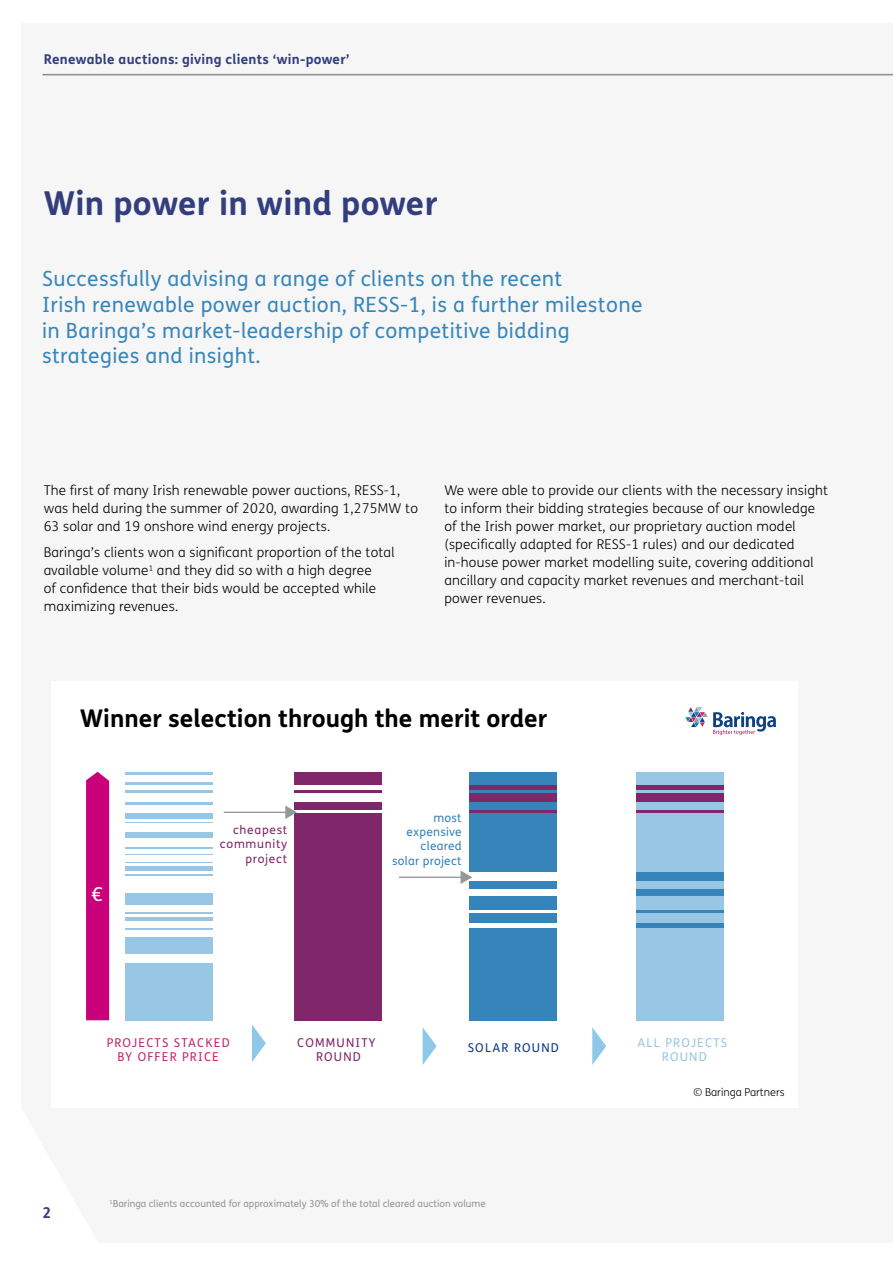
<style>
.page{position:relative;width:893px;height:1263px;background:#fff}
.page>*{position:absolute;margin:0;border:0;box-sizing:border-box;transform-origin:0 0}
.t1{font:700 33px "FS Me";letter-spacing:.01em;color:#323e7d}
.t2{font:700 24.45px "FS Me";color:#000}
.t3{font:21px/25.8px "FS Me";letter-spacing:.02em;color:#3887ba}
.t4{font:19.2px "FS Me";color:#fff}
.t5{font:700 15px "FS Me";color:#323e7d}
.t6{font:300 13.5px/18px "FS Me";letter-spacing:.015em;color:#000}
.t7{font:700 13.5px "FS Me";letter-spacing:.02em;color:#323e7d}
.t8{font:12.15px/14.7px "FS Me";letter-spacing:.1em;color:#bf2a6d;text-align:center}
.t9{font:12.15px/14.7px "FS Me";letter-spacing:.1em;color:#98c6e5;text-align:center}
.t10{font:12.15px/14.7px "FS Me";letter-spacing:.1em;color:#7f276a;text-align:center}
.t11{font:12.15px "FS Me";letter-spacing:.1em;color:#0c3789}
.t12{font:12px/14.2px "FS Me";letter-spacing:.02em;color:#3684b9;text-align:right}
.t13{font:12px/14.2px "FS Me";letter-spacing:.06em;color:#7f276a;text-align:right}
.t14{font:300 10.8px "FS Me";color:#000}
.t15{font:9.75px "FS Me";color:#949392}
</style>
<div class="page">
<div style="left:21px;top:23px;width:872px;height:1220px;background:#f7f6f6"></div>
<svg style="left:42px;top:73px;width:851px;height:3px"></svg>
<div style="left:51px;top:681px;width:746px;height:427px;background:#fff"></div>
<div style="left:125px;top:772px;width:88px;height:248px;background:#98c6e5"></div>
<div style="left:86px;top:772px;width:23px;height:248px;background:#c9007a"></div>
<div style="left:294px;top:772px;width:88px;height:248px;background:#7f276a"></div>
<div style="left:469px;top:772px;width:88px;height:248px;background:#3684b9"></div>
<div style="left:636px;top:772px;width:88px;height:248px;background:#98c6e5"></div>
<div style="left:636px;top:785px;width:88px;height:5px;background:#7f276a"></div>
<div style="left:294px;top:785px;width:88px;height:5px;background:#fff"></div>
<div style="left:469px;top:785px;width:88px;height:5px;background:#7d286a"></div>
<hr style="left:636px;top:810px;width:88px;height:3px;background:#7f276a">
<hr style="left:294px;top:810px;width:88px;height:3px;background:#fff">
<hr style="left:469px;top:810px;width:88px;height:3px;background:#7d286a">
<div style="left:636px;top:794px;width:88px;height:8px;background:#7f276a"></div>
<div style="left:294px;top:794px;width:88px;height:8px;background:#fff"></div>
<div style="left:469px;top:794px;width:88px;height:8px;background:#7d286a"></div>
<div style="left:636px;top:872px;width:88px;height:9px;background:#3684b9"></div>
<div style="left:469px;top:872px;width:88px;height:9px;background:#fff"></div>
<hr style="left:636px;top:923px;width:88px;height:4px;background:#3684b9">
<hr style="left:469px;top:923px;width:88px;height:4px;background:#fff">
<hr style="left:636px;top:910px;width:88px;height:2px;background:#3684b9">
<hr style="left:469px;top:910px;width:88px;height:2px;background:#fff">
<div style="left:636px;top:889px;width:88px;height:7px;background:#3684b9"></div>
<div style="left:125px;top:785px;width:88px;height:5px;background:#fff"></div>
<hr style="left:125px;top:805px;width:88px;height:4px;background:#fff">
<hr style="left:125px;top:849px;width:88px;height:4px;background:#fff">
<hr style="left:125px;top:810px;width:88px;height:3px;background:#fff">
<hr style="left:125px;top:819px;width:88px;height:3px;background:#fff">
<hr style="left:125px;top:863px;width:88px;height:2px;background:#fff">
<hr style="left:125px;top:871px;width:88px;height:2px;background:#fff">
<hr style="left:125px;top:914px;width:88px;height:3px;background:#fff">
<div style="left:125px;top:794px;width:88px;height:8px;background:#fff"></div>
<div style="left:125px;top:824px;width:88px;height:8px;background:#fff"></div>
<div style="left:125px;top:879px;width:88px;height:9px;background:#fff"></div>
<div style="left:125px;top:954px;width:88px;height:9px;background:#fff"></div>
<div style="left:125px;top:838px;width:88px;height:9px;background:#fff"></div>
<hr style="left:125px;top:889px;width:88px;height:4px;background:#fff">
<hr style="left:125px;top:876px;width:88px;height:2px;background:#fff">
<div style="left:125px;top:855px;width:88px;height:7px;background:#fff"></div>
<div style="left:125px;top:930px;width:88px;height:6px;background:#fff"></div>
<div style="left:125px;top:920px;width:88px;height:7px;background:#fff"></div>
<div style="left:125px;top:775px;width:88px;height:6px;background:#fff"></div>
<div style="left:125px;top:905px;width:88px;height:7px;background:#fff"></div>
<div style="left:469px;top:889px;width:88px;height:7px;background:#fff"></div>
<svg style="left:252px;top:1025px;width:14px;height:37px"></svg>
<svg style="left:423px;top:1028px;width:14px;height:37px"></svg>
<svg style="left:592px;top:1027px;width:14px;height:38px"></svg>
<hr style="left:399px;top:876px;width:63px;height:2px;background:#96999b">
<svg style="left:460px;top:870px;width:12px;height:14px"></svg>
<hr style="left:224px;top:812px;width:63px;height:1px;background:#96999b">
<svg style="left:285px;top:805px;width:12px;height:14px"></svg>
<svg style="left:685px;top:707px;width:91px;height:28px"></svg>
<p class="t7" style="left:44px;top:49px;width:307px">Renewable auctions: giving clients ‘win-power’</p>
<h1 class="t1" style="left:43px;top:177px;width:396px">Win power in wind power</h1>
<h3 class="t3" style="left:42px;top:265px;width:602px">Successfully advising a range of clients on the recent<br>Irish renewable power auction, RESS-1, is a further milestone in Baringa’s market-leadership of competitive bidding strategies and insight.</h3>
<p class="t6" style="left:44px;top:481px;width:376px">The first of many Irish renewable power auctions, RESS-1, was held during the summer of 2020, awarding 1,275MW to<br>63 solar and 19 onshore wind energy projects.</p>
<p class="t6" style="left:44px;top:543px;width:353px">Baringa’s clients won a significant proportion of the total available volume<sup>1</sup> and they did so with a high degree<br>of confidence that their bids would be accepted while maximizing revenues.</p>
<p class="t6" style="left:444px;top:481px;width:385px">We were able to provide our clients with the necessary insight to inform their bidding strategies because of our knowledge of the Irish power market, our proprietary auction model (specifically adapted for RESS-1 rules) and our dedicated in-house power market modelling suite, covering additional ancillary and capacity market revenues and merchant-tail power revenues.</p>
<h2 class="t2" style="left:80px;top:699px;width:469px">Winner selection through the merit order</h2>
<h3 class="t4" style="left:92px;top:880px;width:12px">€</h3>
<p class="t13" style="left:220px;top:822px;width:69px">cheapest community project</p>
<p class="t12" style="left:392px;top:810px;width:71px">most expensive cleared solar project</p>
<p class="t8" style="left:107px;top:1035px;width:125px">PROJECTS STACKED<br>BY OFFER PRICE</p>
<p class="t10" style="left:297px;top:1035px;width:80px">COMMUNITY<br>ROUND</p>
<p class="t11" style="left:468px;top:1040px;width:93px">SOLAR ROUND</p>
<p class="t5" style="left:43px;top:1201px;width:10px">2</p>
<p class="t15" style="left:109px;top:1197px;width:378px"><sup>1</sup>Baringa clients accounted for approximately 30% of the total cleared auction volume</p>
<p class="t9" style="left:637px;top:1035px;width:91px">ALL PROJECTS<br>ROUND</p>
<p class="t14" style="left:693px;top:1085px;width:93px">© Baringa Partners</p>
</div>
